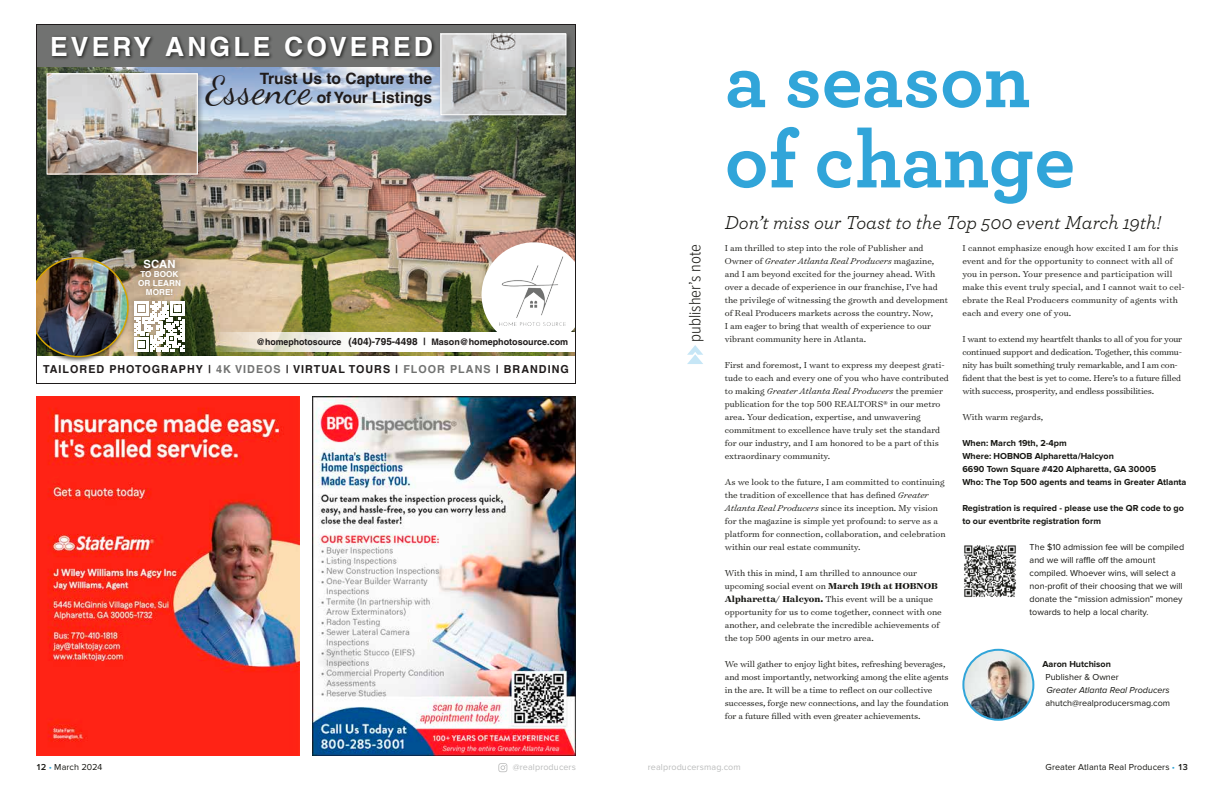
<style>
.page{position:relative;width:1224px;height:792px;background:#fff}
.page>*{position:absolute;margin:0;border:0;box-sizing:border-box;transform-origin:0 0}
.t1{font:700 81.8px/80.2px "Archer Pro";letter-spacing:-.005em;color:#31a5d9}
.t2{font:38.6px "Dancing Script";letter-spacing:.02em;color:#1f1b1b}
.t3{font:700 26.5px "Helvetica";letter-spacing:.12em;color:#fff}
.t4{font:italic 19.6px "Archer Pro";color:#171713}
.t5{font:300 17px "Proxima Nova Cond";color:#171713}
.t6{font:700 15.6px "Helvetica";color:#1f1b1b}
.t7{font:700 11.3px "Helvetica";color:#fff}
.t8{font:700 11px "Helvetica";letter-spacing:.095em;color:#1f1b1b}
.t9{font:300 9.8px/13px "Surveyor Text";color:#171713}
.t10{font:300 9.8px/13px "Surveyor Text";letter-spacing:-.02em;color:#171713}
.t11{font:9px/13px "Proxima Nova";color:#171713}
.t12{font:700 9px/13px "Proxima Nova";color:#171713}
.t13{font:700 9px "Helvetica";color:#1f1b1b}
.t14{font:9px "Proxima Nova";letter-spacing:.01em;color:#bbbcbc}
.t15{font:italic 9px "Proxima Nova";color:#171713}
.t16{font:700 8.2px/9px "Helvetica";color:#fff;text-align:center}
.s1{font-size:10px}
.s2{color:#717271}
.s3{font-style:italic}
.s4{font-weight:700}
.s5{font-weight:600}
.s6{color:#31a5d9}
</style>
<div class="page">
<svg style="left:498px;top:763px;width:9px;height:9px"></svg>
<svg style="left:687px;top:345px;width:16px;height:19px"></svg>
<img style="left:36px;top:24px;width:540px;height:360px">
<img style="left:47px;top:30px;width:389px;height:38px">
<img style="left:42px;top:69px;width:165px;height:114px">
<img style="left:48px;top:75px;width:148px;height:98px">
<div style="left:46px;top:73px;width:152px;height:102px;border:1px solid #fff"></div>
<img style="left:436px;top:29px;width:139px;height:95px">
<img style="left:442px;top:35px;width:122px;height:78px">
<div style="left:440px;top:33px;width:126px;height:82px;border:1px solid #fff"></div>
<img style="left:36px;top:254px;width:96px;height:109px">
<img style="left:36px;top:257px;width:149px;height:100px">
<img style="left:36px;top:396px;width:264px;height:360px">
<img style="left:312px;top:396px;width:264px;height:360px">
<img style="left:964px;top:545px;width:52px;height:52px">
<img style="left:963px;top:650px;width:70px;height:70px;border-radius:35px">
<div style="left:962px;top:649px;width:72px;height:72px;border:2px solid #31a5d9;border-radius:50%"></div>
<h3 class="t3" style="left:50px;top:35px;width:385px">EVERY ANGLE COVERED</h3>
<h3 class="t6" style="left:260px;top:72px;width:174px">Trust Us to Capture the</h3>
<h2 class="t2" style="left:206px;top:67px;width:107px">Essence</h2>
<h3 class="t6" style="left:317px;top:91px;width:117px">of Your Listings</h3>
<p class="t7" style="left:144px;top:259px;width:33px">SCAN</p>
<p class="t16" style="left:138px;top:270px;width:44px">TO BOOK<br>OR LEARN<br>MORE!</p>
<p class="t13" style="left:349px;top:338px;width:221px"><span class="s1">(404)-795-4498 |</span> Mason@homephotosource.com</p>
<p class="t13" style="left:256px;top:338px;width:87px">@homephotosource</p>
<p class="t8" style="left:43px;top:365px;width:527px">TAILORED PHOTOGRAPHY | <span class="s2">4K VIDEOS</span> | VIRTUAL TOURS | <span class="s2">FLOOR PLANS</span> | BRANDING</p>
<h3 class="t5" style="left:687px;top:342px;width:99px;rotate:-90deg">publisher’s note</h3>
<h1 class="t1" style="left:725px;top:35px;width:352px">a season of change</h1>
<h3 class="t4" style="left:725px;top:208px;width:438px">Don’t miss our Toast to the Top 500 event March 19th!</h3>
<p class="t9" style="left:725px;top:241px;width:225px">I am thrilled to step into the role of Publisher and Owner of <span class="s3">Greater Atlanta Real Producers</span> magazine, and I am beyond excited for the journey ahead. With over a decade of experience in our franchise, I’ve had the privilege of witnessing the growth and development of Real Producers markets across the country. Now,<br>I am eager to bring that wealth of experience to our vibrant community here in Atlanta.</p>
<p class="t9" style="left:725px;top:358px;width:226px">First and foremost, I want to express my deepest grati&shy;tude to each and every one of you who have contributed to making <span class="s3">Greater Atlanta Real Producers</span> the premier publication for the top 500 REALTORS® in our metro area. Your dedication, expertise, and unwavering commitment to excellence have truly set the standard for our industry, and I am honored to be a part of this extraordinary community.</p>
<p class="t9" style="left:725px;top:475px;width:222px">As we look to the future, I am committed to continuing the tradition of excellence that has defined <span class="s3">Greater Atlanta Real Producers</span> since its inception. My vision for the magazine is simple yet profound: to serve as a platform for connection, collaboration, and celebration within our real estate community.</p>
<p class="t9" style="left:725px;top:566px;width:218px">With this in mind, I am thrilled to announce our upcoming social event on <span class="s4">March 19th at HOBNOB Alpharetta/ Halcyon.</span> This event will be a unique opportunity for us to come together, connect with one another, and celebrate the incredible achievements of the top 500 agents in our metro area.</p>
<p class="t9" style="left:725px;top:657px;width:225px">We will gather to enjoy light bites, refreshing beverages, and most importantly, networking among the elite agents in the are. It will be a time to reflect on our collective successes, forge new connections, and lay the foundation for a future filled with even greater achievements.</p>
<p class="t9" style="left:962px;top:241px;width:224px">I cannot emphasize enough how excited I am for this event and for the opportunity to connect with all of you in person. Your presence and participation will make this event truly special, and I cannot wait to cel&shy;ebrate the Real Producers community of agents with each and every one of you.</p>
<p class="t10" style="left:962px;top:332px;width:221px">I want to extend my heartfelt thanks to all of you for your continued support and dedication. Together, this commu&shy;nity has built something truly remarkable, and I am con&shy;fident that the best is yet to come. Here’s to a future filled with success, prosperity, and endless possibilities.</p>
<p class="t9" style="left:962px;top:410px;width:82px">With warm regards,</p>
<p class="t12" style="left:962px;top:437px;width:226px">When: March 19th, 2-4pm<br>Where: HOBNOB Alpharetta/Halcyon<br>6690 Town Square #420 Alpharetta, GA 30005<br>Who: The Top 500 agents and teams in Greater Atlanta</p>
<p class="t12" style="left:962px;top:502px;width:223px">Registration is required - please use the QR code to go to our eventbrite registration form</p>
<p class="t11" style="left:1030px;top:540px;width:156px">The $10 admission fee will be compiled and we will raffle off the amount compiled. Whoever wins, will select a non-profit of their choosing that we will donate the “mission admission” money towards to help a local charity.</p>
<p class="t12" style="left:1042px;top:658px;width:70px">Aaron Hutchison</p>
<p class="t11" style="left:1045px;top:670px;width:75px">Publisher &amp; Owner</p>
<p class="t15" style="left:1046px;top:685px;width:125px">Greater Atlanta Real Producers</p>
<p class="t11" style="left:1045px;top:696px;width:126px">ahutch@realproducersmag.com</p>
<p class="t11" style="left:36px;top:761px;width:68px"><span class="s5">12</span> <span class="s6">•</span> March 2024</p>
<p class="t14" style="left:513px;top:762px;width:65px">@realproducers</p>
<p class="t14" style="left:648px;top:762px;width:94px">realproducersmag.com</p>
<p class="t11" style="left:1045px;top:761px;width:144px">Greater Atlanta Real Producers <span class="s6">•</span> <span class="s5">13</span></p>
</div>
